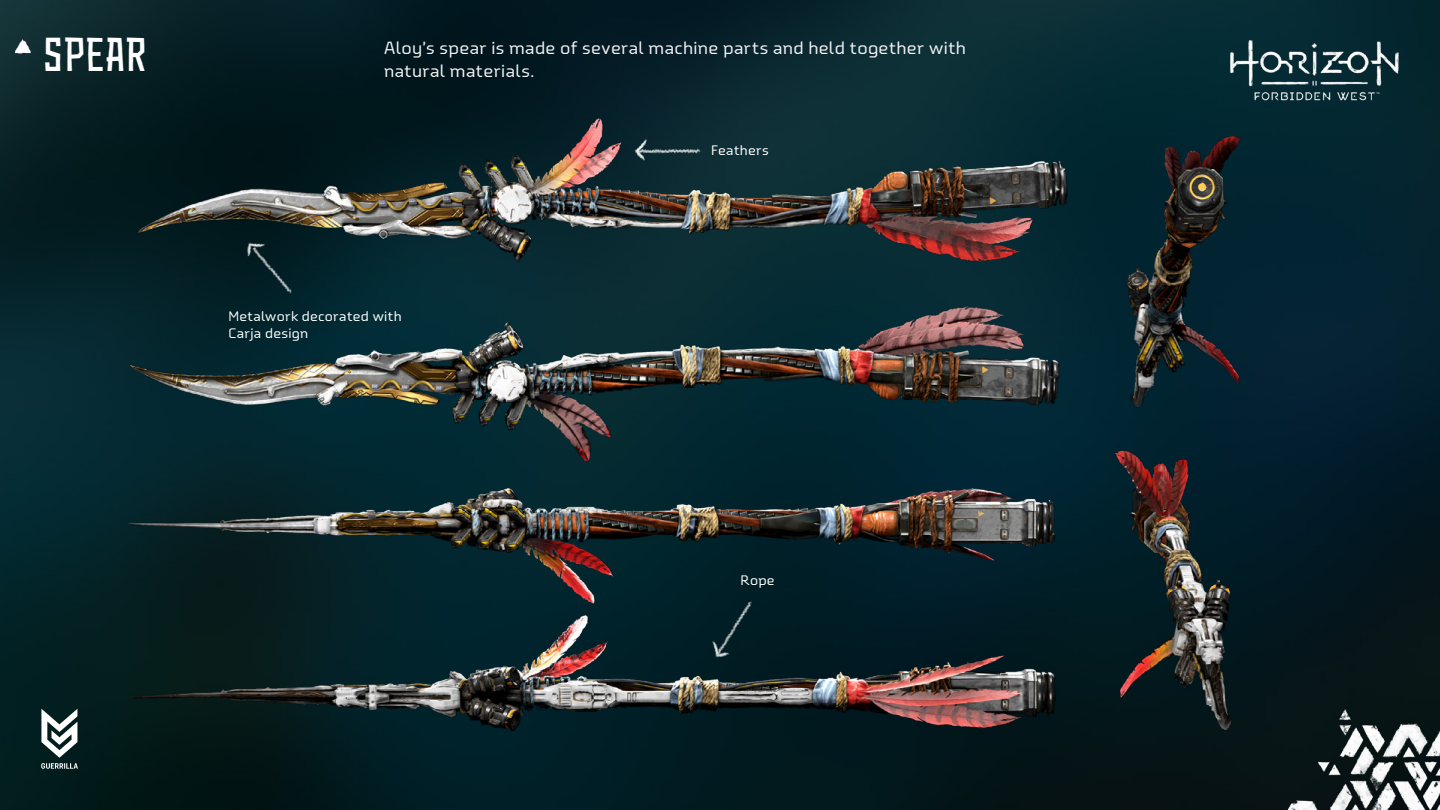
<style>
.page{position:relative;width:1440px;height:810px;background:#fff}
.page>*{position:absolute;margin:0;border:0;box-sizing:border-box;transform-origin:0 0}
.t1{font:condensed 45px "Hunter";color:#fff}
.t2{font:expanded 17.25px/22.8px "Oita";letter-spacing:.025em;color:#f3f3f4}
.t3{font:expanded 13.5px/16.6px "Oita";letter-spacing:.025em;color:#fff}
</style>
<div class="page">
<img style="left:0;top:0;width:1440px;height:810px">
<img style="left:15px;top:40px;width:15px;height:18px">
<img style="left:1224px;top:34px;width:182px;height:73px">
<img style="left:109px;top:92px;width:1201px;height:680px">
<img style="left:652px;top:145px;width:57px;height:11px">
<img style="left:626px;top:139px;width:26px;height:25px">
<div style="left:249px;top:247px;width:49px;height:57px;background:#011f25"></div>
<img style="left:235px;top:228px;width:35px;height:36px">
<div style="left:712px;top:590px;width:47px;height:65px;background:#001e26"></div>
<img style="left:700px;top:634px;width:35px;height:35px">
<img style="left:1262px;top:690px;width:178px;height:120px">
<svg style="left:41px;top:709px;width:37px;height:60px"></svg>
<h1 class="t1" style="left:43px;top:26px;width:106px">SPEAR</h1>
<p class="t2" style="left:384px;top:37px;width:584px">Aloy’s spear is made of several machine parts and held together with natural materials.</p>
<p class="t3" style="left:228px;top:308px;width:175px">Metalwork decorated with<br>Carja design</p>
<p class="t3" style="left:711px;top:142px;width:59px">Feathers</p>
<p class="t3" style="left:741px;top:572px;width:35px">Rope</p>
</div>
